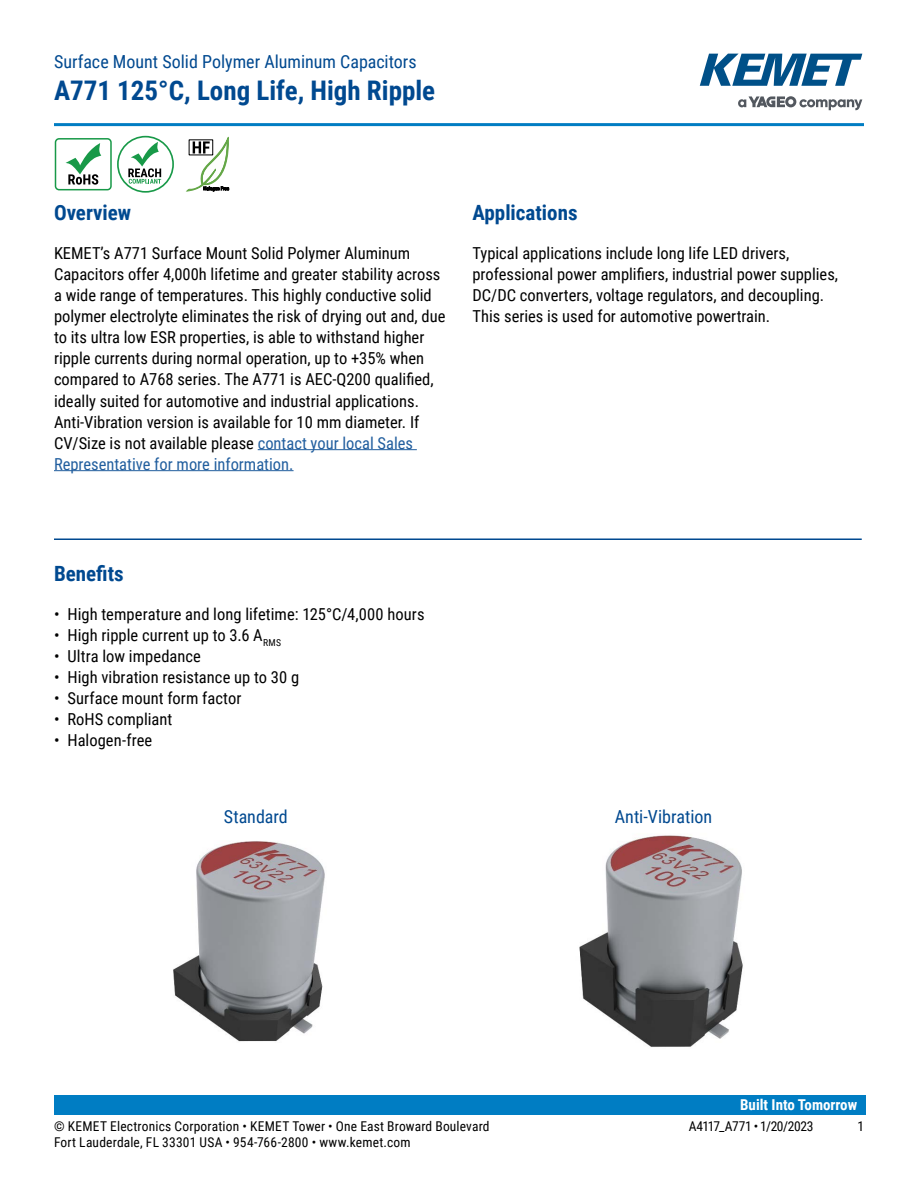
<style>
.page{position:relative;width:918px;height:1188px;background:#fff}
.page>*{position:absolute;margin:0;border:0;box-sizing:border-box;transform-origin:0 0}
.t1{font:700 27px "Roboto Condensed";color:#004990}
.t2{font:700 21px "Roboto Condensed";color:#004990}
.t3{font:18px "Roboto Condensed";color:#004990}
.t4{font:16.5px/21px "Roboto Condensed";color:#000}
.t5{font:700 15px "Roboto Condensed";color:#fff}
.t6{font:13.5px "Roboto Condensed";letter-spacing:.015em;color:#000}
.t7{font:13.5px "Roboto Condensed";letter-spacing:-.025em;color:#000}
.s1{color:#215e9e}
</style>
<div class="page">
<svg style="left:738px;top:96px;width:124px;height:14px"></svg>
<svg style="left:700px;top:54px;width:162px;height:32px"></svg>
<hr style="left:54px;top:123px;width:810px;height:3px;background:#007dc3">
<div style="left:54px;top:1095px;width:811px;height:20px;background:#007dc3"></div>
<hr style="left:54px;top:539px;width:808px;height:1px;background:#004990">
<hr style="left:258px;top:449px;width:159px;height:1px;background:#215e9e">
<hr style="left:54px;top:470px;width:240px;height:1px;background:#215e9e">
<img style="left:173px;top:841px;width:152px;height:201px">
<img style="left:579px;top:835px;width:164px;height:212px">
<div style="left:55px;top:138px;width:57px;height:52px;border:2px solid #189948;border-radius:4px"></div>
<svg style="left:65px;top:143px;width:36px;height:42px"></svg>
<div style="left:117px;top:136px;width:57px;height:57px;border:2px solid #189948;border-radius:50%"></div>
<svg style="left:128px;top:142px;width:33px;height:42px"></svg>
<svg style="left:186px;top:136px;width:43px;height:56px"></svg>
<p class="t3" style="left:54px;top:48px;width:364px">Surface Mount Solid Polymer Aluminum Capacitors</p>
<h1 class="t1" style="left:54px;top:71px;width:383px">A771 125°C, Long Life, High Ripple</h1>
<p class="t2" style="left:54px;top:198px;width:79px">Overview</p>
<p class="t4" style="left:54px;top:242px;width:393px">KEMET’s A771 Surface Mount Solid Polymer Aluminum Capacitors offer 4,000h lifetime and greater stability across a wide range of temperatures. This highly conductive solid polymer electrolyte eliminates the risk of drying out and, due to its ultra low ESR properties, is able to withstand higher ripple currents during normal operation, up to +35% when compared to A768 series. The A771 is AEC-Q200 qualified, ideally suited for automotive and industrial applications.<br>Anti-Vibration version is available for 10 mm diameter. If CV/Size is not available please <span class="s1">contact your local Sales Representative for more information.</span></p>
<p class="t2" style="left:472px;top:198px;width:107px">Applications</p>
<p class="t4" style="left:472px;top:242px;width:367px">Typical applications include long life LED drivers, professional power amplifiers, industrial power supplies, DC/DC converters, voltage regulators, and decoupling.<br>This series is used for automotive powertrain.</p>
<p class="t2" style="left:54px;top:558px;width:71px">Benefits</p>
<p class="t4" style="left:54px;top:603px;width:372px">• High temperature and long lifetime: 125°C/4,000 hours</p>
<p class="t4" style="left:54px;top:624px;width:229px">• High ripple current up to 3.6 A<sub>RMS</sub></p>
<p class="t4" style="left:54px;top:645px;width:148px">• Ultra low impedance</p>
<p class="t4" style="left:54px;top:666px;width:247px">• High vibration resistance up to 30 g</p>
<p class="t4" style="left:54px;top:687px;width:189px">• Surface mount form factor</p>
<p class="t4" style="left:54px;top:708px;width:120px">• RoHS compliant</p>
<p class="t4" style="left:54px;top:729px;width:100px">• Halogen-free</p>
<p class="t3" style="left:224px;top:804px;width:66px">Standard</p>
<p class="t3" style="left:615px;top:804px;width:99px">Anti-Vibration</p>
<p class="t5" style="left:740px;top:1094px;width:119px">Built Into Tomorrow</p>
<p class="t6" style="left:54px;top:1116px;width:437px">© KEMET Electronics Corporation • KEMET Tower • One East Broward Boulevard</p>
<p class="t7" style="left:689px;top:1116px;width:126px">A4117_A771 • 1/20/2023</p>
<p class="t6" style="left:857px;top:1116px;width:8px">1</p>
<p class="t6" style="left:54px;top:1133px;width:358px">Fort Lauderdale, FL 33301 USA • 954-766-2800 • www.kemet.com</p>
</div>
